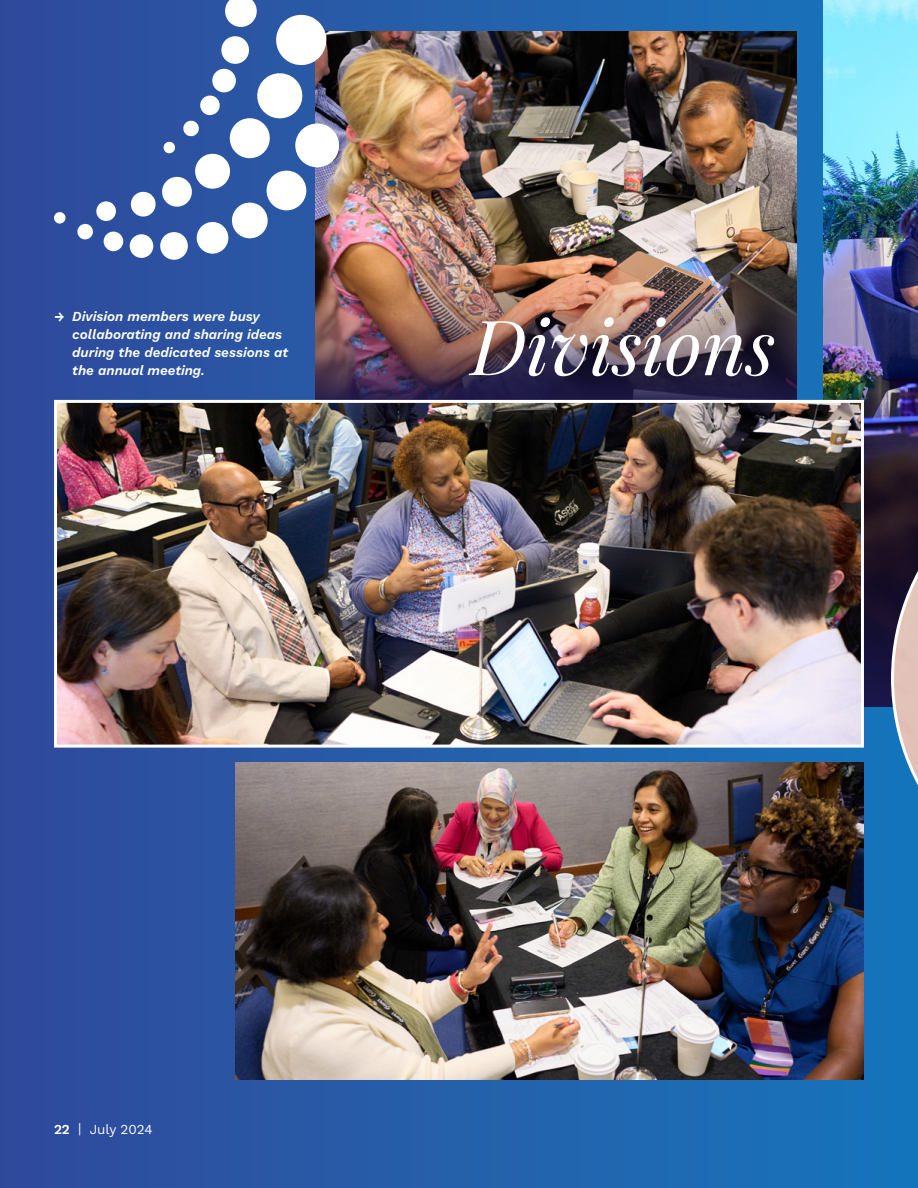
<style>
.page{position:relative;width:918px;height:1188px;background:#fff}
.page>*{position:absolute;margin:0;border:0;box-sizing:border-box;transform-origin:0 0}
.t1{font:italic 76.2px "Playfair Display";color:#fff}
.t2{font:italic 13.5px/18px "Work Sans";color:#fff}
.t3{font:13.5px "Work Sans";color:#fff}
</style>
<div class="page">
<div style="left:0;top:0;width:918px;height:1188px;background:linear-gradient(to right,#324a9b,#1875ba)"></div>
<img style="left:236px;top:763px;width:628px;height:317px">
<img style="left:339px;top:32px;width:457px;height:205px">
<img style="left:315px;top:237px;width:481px;height:163px">
<svg style="left:54px;top:0;width:285px;height:260px"></svg>
<img style="left:824px;top:0;width:94px;height:288px">
<img style="left:824px;top:288px;width:94px;height:418px">
<svg style="left:891px;top:451px;width:27px;height:454px;background:#586d88"></svg>
<img style="left:58px;top:404px;width:802px;height:340px">
<div style="left:54px;top:400px;width:810px;height:348px;border:3px solid #fff"></div>
<p class="t2" style="left:72px;top:307px;width:217px;text-indent:-18px">→ Division members were busy collaborating and sharing ideas during the dedicated sessions at the annual meeting.</p>
<h1 class="t1" style="left:471px;top:287px;width:306px">Divisions</h1>
<p class="t3" style="left:54px;top:1119px;width:100px">22 | July 2024</p>
</div>
